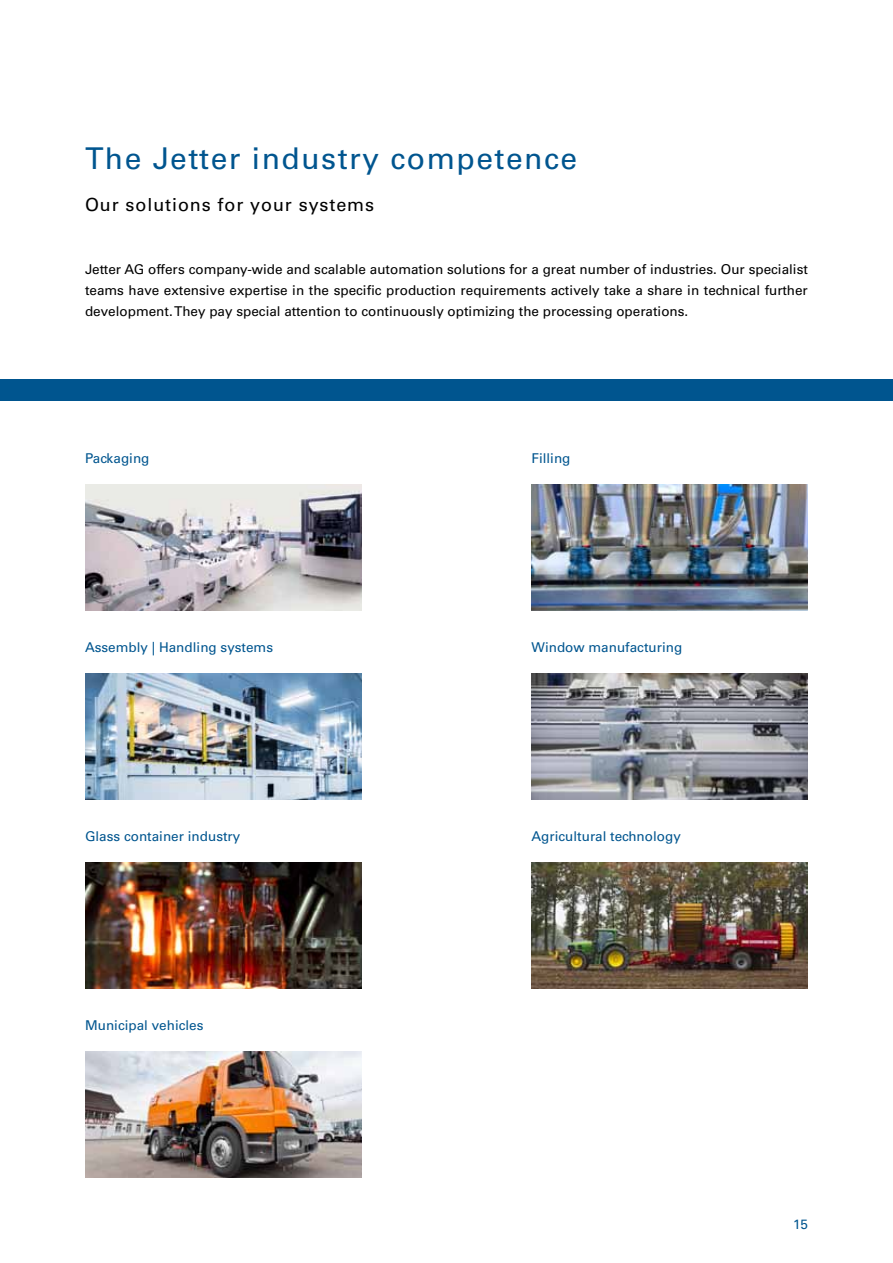
<style>
.page{position:relative;width:893px;height:1263px;background:#fff}
.page>*{position:absolute;margin:0;border:0;box-sizing:border-box;transform-origin:0 0}
.t1{font:30px "Univers LT Std";letter-spacing:.05em;color:#00558f}
.t2{font:18px "Univers LT Std";letter-spacing:.05em;color:#000}
.t3{font:13.5px/21px "Univers LT Std";color:#000;text-align:justify}
.t4{font:13.5px "Univers LT Std";color:#00558f}
</style>
<div class="page">
<div style="left:0;top:379px;width:893px;height:21px;background:#00558f"></div>
<img style="left:85px;top:484px;width:276px;height:126px">
<img style="left:531px;top:484px;width:277px;height:126px">
<img style="left:531px;top:673px;width:277px;height:126px">
<img style="left:531px;top:862px;width:277px;height:126px">
<img style="left:85px;top:862px;width:276px;height:126px">
<img style="left:85px;top:1051px;width:276px;height:126px">
<img style="left:85px;top:673px;width:276px;height:126px">
<h1 class="t1" style="left:85px;top:141px;width:494px">The Jetter industry competence</h1>
<h2 class="t2" style="left:85px;top:194px;width:291px">Our solutions for your systems</h2>
<p class="t3" style="left:85px;top:259px;width:724px">Jetter AG offers company-wide and scalable automation solutions for a great number of industries. Our specialist teams have extensive expertise in the specific production requirements actively take a share in technical further development. They pay special attention to continuously optimizing the processing operations.</p>
<p class="t4" style="left:85px;top:450px;width:66px">Packaging</p>
<p class="t4" style="left:531px;top:450px;width:41px">Filling</p>
<p class="t4" style="left:85px;top:639px;width:190px">Assembly | Handling systems</p>
<p class="t4" style="left:531px;top:639px;width:152px">Window manufacturing</p>
<p class="t4" style="left:85px;top:828px;width:157px">Glass container industry</p>
<p class="t4" style="left:531px;top:828px;width:151px">Agricultural technology</p>
<p class="t4" style="left:85px;top:1017px;width:120px">Municipal vehicles</p>
<p class="t4" style="left:793px;top:1216px;width:16px">15</p>
</div>
